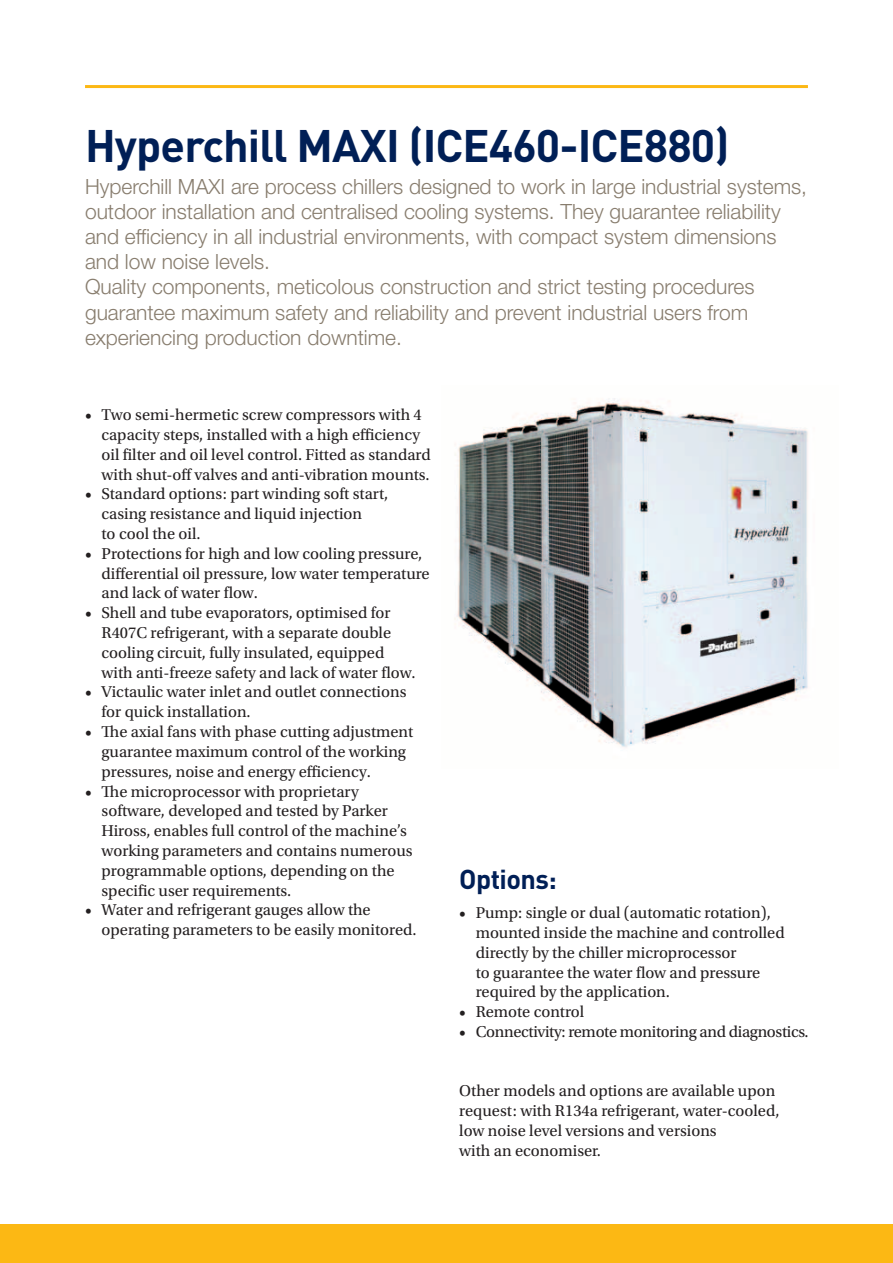
<style>
.page{position:relative;width:893px;height:1263px;background:#fff}
.page>*{position:absolute;margin:0;border:0;box-sizing:border-box;transform-origin:0 0}
.t1{font:700 45px "DINOT";letter-spacing:-.02em;color:#001f56}
.t2{font:700 27px "DINOT";letter-spacing:-.02em;color:#001f56}
.t3{font:300 21px/25.2px "Helvetica Neue LT Std";color:#887d6e}
.t4{font:16.5px/19.8px "Utopia Std";color:#231f20}
.t5{font:16.5px "Utopia Std";letter-spacing:-.02em;color:#231f20}
</style>
<div class="page">
<hr style="left:85px;top:85px;width:723px;height:3px;background:#fcb814">
<img style="left:454px;top:398px;width:354px;height:350px">
<div style="left:0;top:1225px;width:893px;height:38px;background:#fcb814"></div>
<h1 class="t1" style="left:85px;top:115px;width:646px">Hyperchill MAXI (ICE460-ICE880)</h1>
<p class="t3" style="left:85px;top:173px;width:724px">Hyperchill MAXI are process chillers designed to work in large industrial systems, outdoor installation and centralised cooling systems. They guarantee reliability and efficiency in all industrial environments, with compact system dimensions and low noise levels.<br>Quality components, meticolous construction and strict testing procedures guarantee maximum safety and reliability and prevent industrial users from experiencing production downtime.</p>
<p class="t4" style="left:102px;top:405px;width:331px;text-indent:-16px">• Two semi-hermetic screw compressors with 4 capacity steps, installed with a high efficiency oil filter and oil level control. Fitted as standard with shut-off valves and anti-vibration mounts.</p>
<p class="t4" style="left:102px;top:484px;width:288px;text-indent:-16px">• Standard options: part winding soft start, casing resistance and liquid injection<br>to cool the oil.</p>
<p class="t4" style="left:102px;top:544px;width:330px;text-indent:-16px">• Protections for high and low cooling pressure, differential oil pressure, low water temperature and lack of water flow.</p>
<p class="t4" style="left:102px;top:603px;width:316px;text-indent:-16px">• Shell and tube evaporators, optimised for R407C refrigerant, with a separate double cooling circuit, fully insulated, equipped with anti-freeze safety and lack of water flow.</p>
<p class="t4" style="left:102px;top:682px;width:306px;text-indent:-16px">• Victaulic water inlet and outlet connections for quick installation.</p>
<p class="t4" style="left:102px;top:722px;width:313px;text-indent:-16px">• The axial fans with phase cutting adjustment guarantee maximum control of the working pressures, noise and energy efficiency.</p>
<p class="t4" style="left:102px;top:781px;width:312px;text-indent:-16px">• The microprocessor with proprietary software, developed and tested by Parker Hiross, enables full control of the machine’s working parameters and contains numerous programmable options, depending on the specific user requirements.</p>
<p class="t4" style="left:102px;top:900px;width:317px;text-indent:-16px">• Water and refrigerant gauges allow the operating parameters to be easily monitored.</p>
<h2 class="t2" style="left:459px;top:860px;width:99px">Options:</h2>
<p class="t4" style="left:476px;top:903px;width:310px;text-indent:-16px">• Pump: single or dual (automatic rotation), mounted inside the machine and controlled directly by the chiller microprocessor<br>to guarantee the water flow and pressure required by the application.</p>
<p class="t4" style="left:459px;top:1002px;width:127px">• Remote control</p>
<p class="t5" style="left:459px;top:1023px;width:351px">• Connectivity: remote monitoring and diagnostics.</p>
<p class="t4" style="left:459px;top:1081px;width:322px">Other models and options are available upon request: with R134a refrigerant, water-cooled, low noise level versions and versions<br>with an economiser.</p>
</div>
